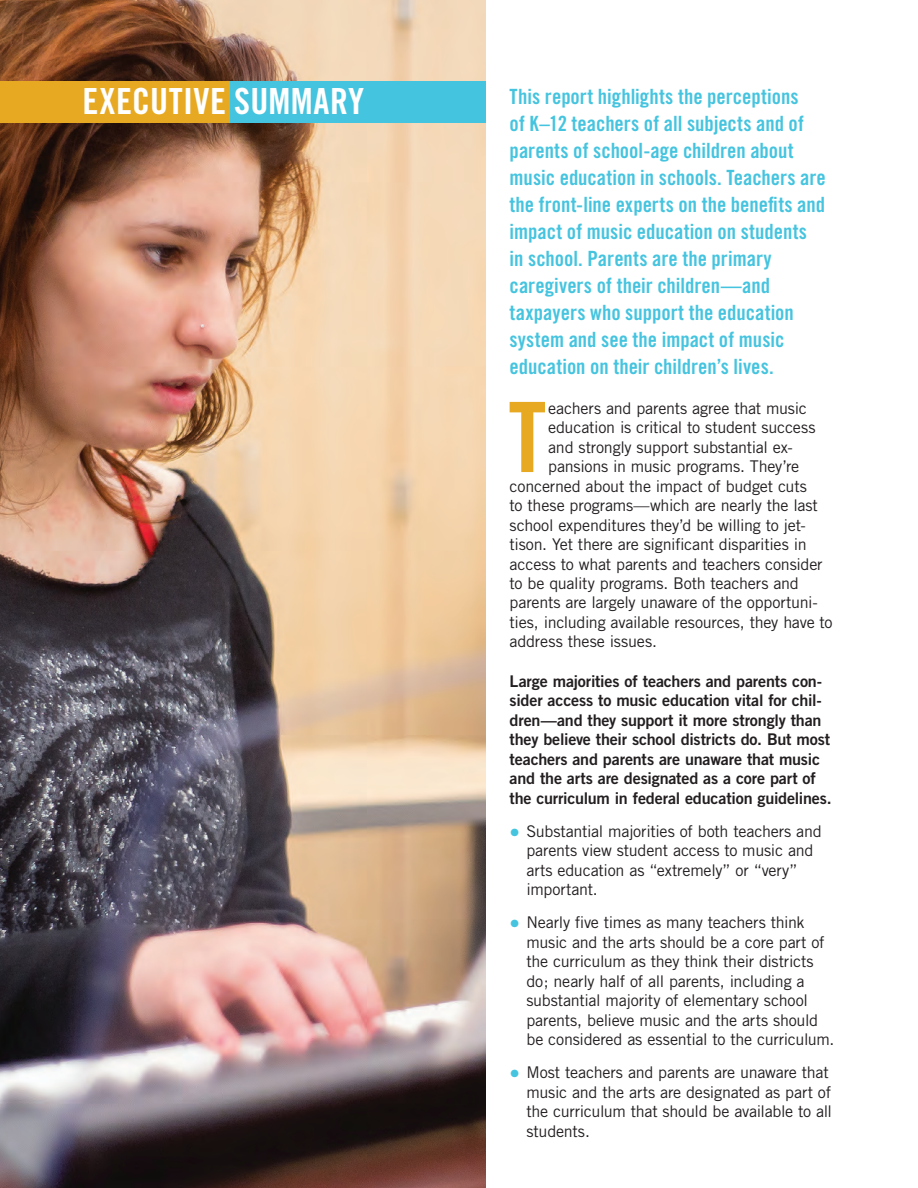
<style>
.page{position:relative;width:918px;height:1188px;background:#fff}
.page>*{position:absolute;margin:0;border:0;box-sizing:border-box;transform-origin:0 0}
.t1{font:97.2px "Trade Gothic Bold Cond Twenty";color:#e7a921}
.t2{font:36px "Trade Gothic Bold Cond Twenty";letter-spacing:.01em;color:#fff}
.t3{font:21px/27px "Trade Gothic Bold Cond Twenty";color:#45c4df}
.t4{font:16.2px/19.5px "Trade Gothic";letter-spacing:-.015em;color:#231f20}
.t5{font:16.2px/19.5px "Trade Gothic Bold Two";letter-spacing:-.01em;color:#231f20}
.s1{font-family:"Trade Gothic Bold Two";font-size:21px;color:#fff}
.s2{font-size:21px;color:#45c4df}
</style>
<div class="page">
<img style="left:0;top:0;width:486px;height:1188px">
<div style="left:149px;top:81px;width:337px;height:41px;background:#45c4df"></div>
<div style="left:0;top:81px;width:230px;height:41px;background:#e7a921"></div>
<h2 class="t2" style="left:82px;top:79px;width:283px">EXECUTIVE SUMMARY</h2>
<p class="t3" style="left:510px;top:83px;width:318px">This report highlights the perceptions<br>of K–12 teachers of all subjects and of parents of school-age children about music education in schools. Teachers are the front-line experts on the benefits and impact of music education on students in school. Parents are the primary caregivers of their children—and taxpayers who support the education system and see the impact of music education on their children’s lives.</p>
<h1 class="t1" style="left:508px;top:378px;width:39px">T</h1>
<p class="t4" style="left:548px;top:398px;width:260px">eachers and parents agree that music</p>
<p class="t4" style="left:548px;top:417px;width:269px">education is critical to student success</p>
<p class="t4" style="left:548px;top:437px;width:246px">and strongly support substantial ex-</p>
<p class="t4" style="left:548px;top:456px;width:253px">pansions in music programs. They’re</p>
<p class="t4" style="left:510px;top:476px;width:299px">concerned about the impact of budget cuts</p>
<p class="t4" style="left:510px;top:495px;width:310px">to these programs—which are nearly the last</p>
<p class="t4" style="left:510px;top:515px;width:298px">school expenditures they’d be willing to jet-</p>
<p class="t4" style="left:510px;top:534px;width:299px">tison. Yet there are significant disparities in</p>
<p class="t4" style="left:510px;top:554px;width:315px">access to what parents and teachers consider</p>
<p class="t4" style="left:510px;top:573px;width:291px">to be quality programs. Both teachers and</p>
<p class="t4" style="left:510px;top:593px;width:310px">parents are largely unaware of the opportuni-</p>
<p class="t4" style="left:510px;top:612px;width:325px">ties, including available resources, they have to</p>
<p class="t4" style="left:510px;top:632px;width:308px">address these issues.<span class="s1">SUMMAY OF KEY</span></p>
<p class="t5" style="left:510px;top:671px;width:324px">Large majorities of teachers and parents con&shy;sider access to music education vital for chil&shy;dren—and they support it more strongly than they believe their school districts do. But most teachers and parents are unaware that music and the arts are designated as a core part of the curriculum in federal education guidelines.</p>
<p class="t4" style="left:526px;top:821px;width:297px;text-indent:-17px"><span class="s2">•</span> Substantial majorities of both teachers and parents view student access to music and arts education as “extremely” or “very” important.</p>
<p class="t4" style="left:526px;top:912px;width:310px;text-indent:-17px"><span class="s2">•</span> Nearly five times as many teachers think music and the arts should be a core part of the curriculum as they think their districts do; nearly half of all parents, including a substantial majority of elementary school parents, believe music and the arts should be considered as essential to the curriculum.</p>
<p class="t4" style="left:526px;top:1062px;width:307px;text-indent:-17px"><span class="s2">•</span> Most teachers and parents are unaware that music and the arts are designated as part of the curriculum that should be available to all students.</p>
</div>
